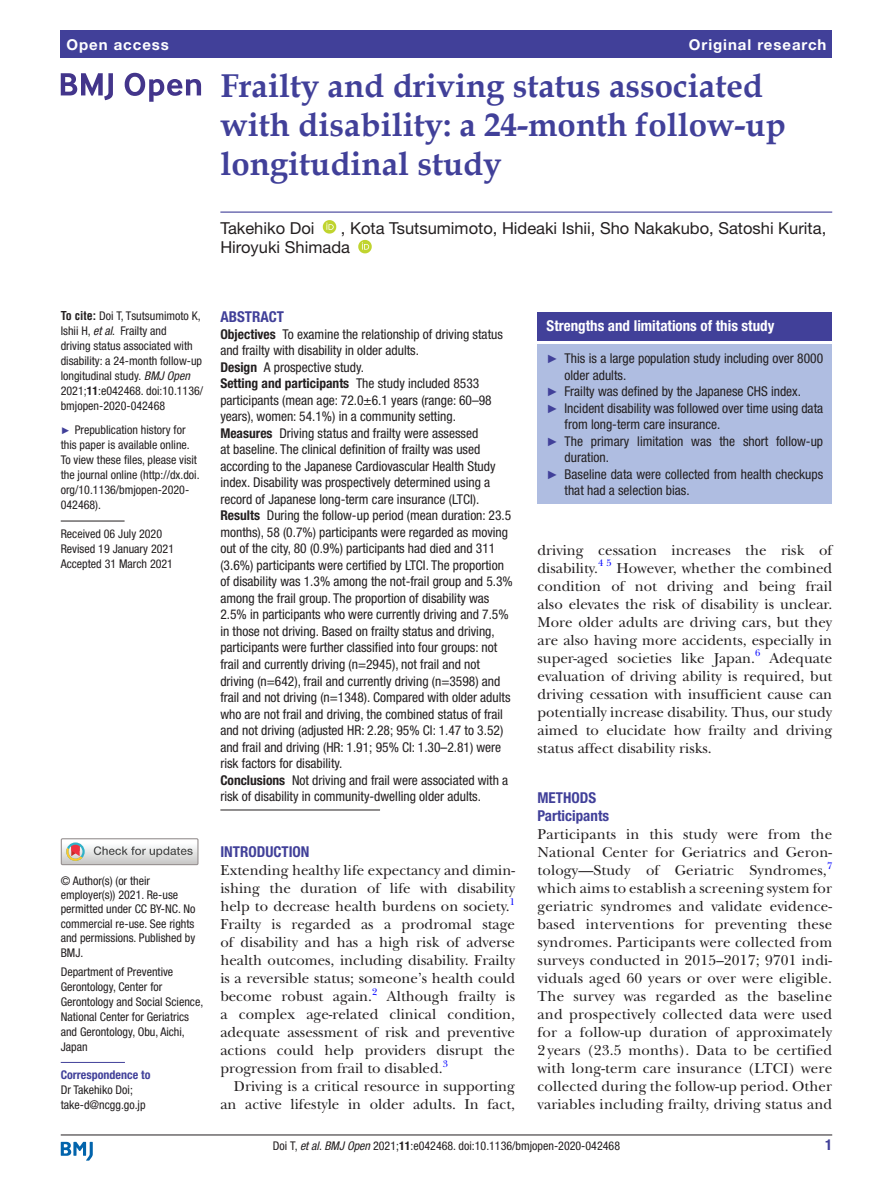
<style>
.page{position:relative;width:893px;height:1191px;background:#fff}
.page>*{position:absolute;margin:0;border:0;box-sizing:border-box;transform-origin:0 0}
.t1{font:700 33px/39px "Book Antiqua";color:#414099}
.t2{font:16.5px/19.8px "Helvetica Neue LT Std";color:#231f20}
.t3{font:15px/18px "New Baskerville";color:#231f20;text-align:justify}
.t4{font:700 condensed 15px/18px "Helvetica Neue LT Std";color:#414099}
.t5{font:700 condensed 15px "Helvetica Neue LT Std";color:#fff}
.t6{font:700 15px "Helvetica Neue LT Std";letter-spacing:.065em;color:#fff}
.t7{font:condensed 13.5px/16.5px "Helvetica Neue LT Std";color:#231f20}
.t8{font:condensed 12px/15px "Helvetica Neue LT Std";color:#231f20}
.t9{font:700 condensed 12px "Helvetica Neue LT Std";color:#414099}
.t10{font:9.9px "New Baskerville";color:#00f}
.s1{font-family:"Helvetica LT Std";font-weight:700}
.s2{font-style:italic}
.s3{font-weight:700}
.s4{font-family:"Arial";font-stretch:normal;font-size:9.75px;color:#414099}
.s5{font-family:"Arial";font-stretch:normal;font-size:12px;color:#414099}
</style>
<div class="page">
<hr style="left:61px;top:1134px;width:771px;height:1px;background:#231f20">
<svg style="left:61px;top:1141px;width:32px;height:19px"></svg>
<div style="left:61px;top:31px;width:771px;height:27px;background:#414099"></div>
<hr style="left:220px;top:211px;width:612px;height:2px;background:#414099">
<svg style="left:323px;top:220px;width:13px;height:14px"></svg>
<svg style="left:358px;top:240px;width:14px;height:13px"></svg>
<hr style="left:61px;top:520px;width:64px;height:1px;background:#231f20">
<hr style="left:61px;top:1062px;width:64px;height:1px;background:#414099">
<svg style="left:61px;top:73px;width:52px;height:27px"></svg>
<svg style="left:125px;top:73px;width:76px;height:29px"></svg>
<div style="left:61px;top:838px;width:138px;height:27px;border:1px solid #969090"></div>
<svg style="left:61px;top:838px;width:137px;height:26px"></svg>
<hr style="left:220px;top:809px;width:160px;height:1px;background:#231f20">
<div style="left:538px;top:312px;width:294px;height:28px;background:#414099"></div>
<div style="left:538px;top:344px;width:294px;height:160px;background:#afbde1"></div>
<p class="t6" style="left:66px;top:35px;width:104px">Open access</p>
<p class="t6" style="left:689px;top:35px;width:139px">Original research</p>
<h1 class="t1" style="left:220px;top:66px;width:567px">Frailty and driving status associated with disability: a 24-month follow-up longitudinal study</h1>
<p class="t2" style="left:220px;top:218px;width:96px">Takehiko Doi</p>
<p class="t2" style="left:220px;top:218px;width:607px;text-indent:120px">, Kota Tsutsumimoto, Hideaki Ishii, Sho Nakakubo, Satoshi Kurita,<br>Hiroyuki Shimada</p>
<p class="t8" style="left:61px;top:308px;width:144px"><span class="s1">To cite:</span> Doi T, Tsutsumimoto K,<br>Ishii H, <span class="s2">et al</span>. Frailty and<br>driving status associated with disability: a 24-month follow-up longitudinal study. <span class="s2">BMJ Open<br></span>2021;<span class="s3">11</span>:e042468. doi:10.1136/ bmjopen-2020-042468</p>
<p class="t8" style="left:61px;top:422px;width:140px"><span class="s4">►</span> Prepublication history for this paper is available online.<br>To view these files, please visit the journal online (http://dx.doi. org/10.1136/bmjopen-2020-<br>042468).</p>
<p class="t8" style="left:61px;top:526px;width:115px">Received 06 July 2020<br>Revised 19 January 2021<br>Accepted 31 March 2021</p>
<p class="t8" style="left:61px;top:873px;width:136px;line-height:14.4px">© Author(s) (or their employer(s)) 2021. Re-use permitted under CC BY-NC. No commercial re-use. See rights and permissions. Published by<br>BMJ.</p>
<p class="t8" style="left:61px;top:964px;width:144px">Department of Preventive<br>Gerontology, Center for<br>Gerontology and Social Science,<br>National Center for Geriatrics and Gerontology, Obu, Aichi,<br>Japan</p>
<p class="t9" style="left:61px;top:1067px;width:91px">Correspondence to</p>
<p class="t8" style="left:61px;top:1082px;width:86px">Dr Takehiko Doi; take-d@ncgg.go.jp</p>
<p class="t4" style="left:220px;top:308px;width:65px">ABSTRACT</p>
<p class="t7" style="left:220px;top:326px;width:294px"><span class="s3">Objectives</span> To examine the relationship of driving status and frailty with disability in older adults.<br><span class="s3">Design</span> A prospective study.<br><span class="s3">Setting and participants</span> The study included 8533 participants (mean age: 72.0±6.1 years (range: 60–98 years), women: 54.1%) in a community setting.<br><span class="s3">Measures</span> Driving status and frailty were assessed<br>at baseline. The clinical definition of frailty was used according to the Japanese Cardiovascular Health Study index. Disability was prospectively determined using a record of Japanese long-term care insurance (LTCI).<br><span class="s3">Results</span> During the follow-up period (mean duration: 23.5 months), 58 (0.7%) participants were regarded as moving out of the city, 80 (0.9%) participants had died and 311 (3.6%) participants were certified by LTCI. The proportion of disability was 1.3% among the not-frail group and 5.3% among the frail group. The proportion of disability was 2.5% in participants who were currently driving and 7.5% in those not driving. Based on frailty status and driving, participants were further classified into four groups: not frail and currently driving (n=2945), not frail and not driving (n=642), frail and currently driving (n=3598) and frail and not driving (n=1348). Compared with older adults who are not frail and driving, the combined status of frail and not driving (adjusted HR: 2.28; 95% CI: 1.47 to 3.52) and frail and driving (HR: 1.91; 95% CI: 1.30–2.81) were risk factors for disability.<br><span class="s3">Conclusions</span> Not driving and frail were associated with a risk of disability in community-dwelling older adults.</p>
<p class="t4" style="left:220px;top:842px;width:91px">INTRODUCTION</p>
<p class="t3" style="left:220px;top:861px;width:296px">Extending healthy life expectancy and dimin&shy;ishing the duration of life with disability help to decrease health burdens on society.</p>
<p class="t10" style="left:510px;top:895px;width:7px">1</p>
<p class="t3" style="left:220px;top:915px;width:296px">Frailty is regarded as a prodromal stage of disability and has a high risk of adverse health outcomes, including disability. Frailty is a reversible status; someone’s health could become robust again.</p>
<p class="t10" style="left:372px;top:985px;width:7px">2</p>
<p class="t3" style="left:220px;top:987px;width:296px;text-indent:167px">Although frailty is a complex age-related clinical condition, adequate assessment of risk and preventive actions could help providers disrupt the progression from frail to disabled.</p>
<p class="t10" style="left:443px;top:1057px;width:7px">3</p>
<p class="t3" style="left:220px;top:1077px;width:296px;text-align:right">Driving is a critical resource in supporting an active lifestyle in older adults. In fact,</p>
<p class="t5" style="left:547px;top:317px;width:229px">Strengths and limitations of this study</p>
<p class="t7" style="left:547px;top:350px;width:278px"><span class="s5">►</span> This is a large population study including over 8000</p>
<p class="t7" style="left:565px;top:366px;width:63px">older adults.</p>
<p class="t7" style="left:547px;top:383px;width:256px"><span class="s5">►</span> Frailty was defined by the Japanese CHS index.</p>
<p class="t7" style="left:547px;top:399px;width:278px"><span class="s5">►</span> Incident disability was followed over time using data</p>
<p class="t7" style="left:565px;top:416px;width:157px">from long-term care insurance.</p>
<p class="t7" style="left:547px;top:432px;width:278px"><span class="s5">►</span> The primary limitation was the short follow-up</p>
<p class="t7" style="left:565px;top:449px;width:46px">duration.</p>
<p class="t7" style="left:547px;top:465px;width:278px"><span class="s5">►</span> Baseline data were collected from health checkups</p>
<p class="t7" style="left:565px;top:482px;width:127px">that had a selection bias.</p>
<p class="t3" style="left:538px;top:541px;width:296px">driving cessation increases the risk of disability.<sup>4</sup> <sup>5</sup> However, whether the combined condition of not driving and being frail also elevates the risk of disability is unclear.<br>More older adults are driving cars, but they are also having more accidents, especially in super-aged societies like Japan.</p>
<p class="t10" style="left:755px;top:647px;width:7px">6</p>
<p class="t3" style="left:538px;top:649px;width:296px;text-indent:232px">Adequate evaluation of driving ability is required, but driving cessation with insufficient cause can potentially increase disability. Thus, our study aimed to elucidate how frailty and driving status affect disability risks.</p>
<p class="t4" style="left:538px;top:788px;width:73px">METHODS<br>Participants</p>
<p class="t3" style="left:538px;top:825px;width:296px">Participants in this study were from the National Center for Geriatrics and Geron&shy;tology—Study of Geriatric Syndromes,</p>
<p class="t10" style="left:827px;top:859px;width:7px">7</p>
<p class="t3" style="left:538px;top:879px;width:296px">which aims to establish a screening system for geriatric syndromes and validate evidence&shy;based interventions for preventing these syndromes. Participants were collected from surveys conducted in 2015–2017; 9701 indi&shy;viduals aged 60 years or over were eligible.<br>The survey was regarded as the baseline and prospectively collected data were used for a follow-up duration of approximately 2 years (23.5 months). Data to be certified with long-term care insurance (LTCI) were collected during the follow-up period. Other variables including frailty, driving status and</p>
<p class="t8" style="left:273px;top:1137px;width:349px">Doi T, <span class="s2">et al</span>. <span class="s2">BMJ Open</span> 2021;<span class="s3">11</span>:e042468. doi:10.1136/bmjopen-2020-042468</p>
<p class="t4" style="left:825px;top:1135px;width:9px">1</p>
</div>
